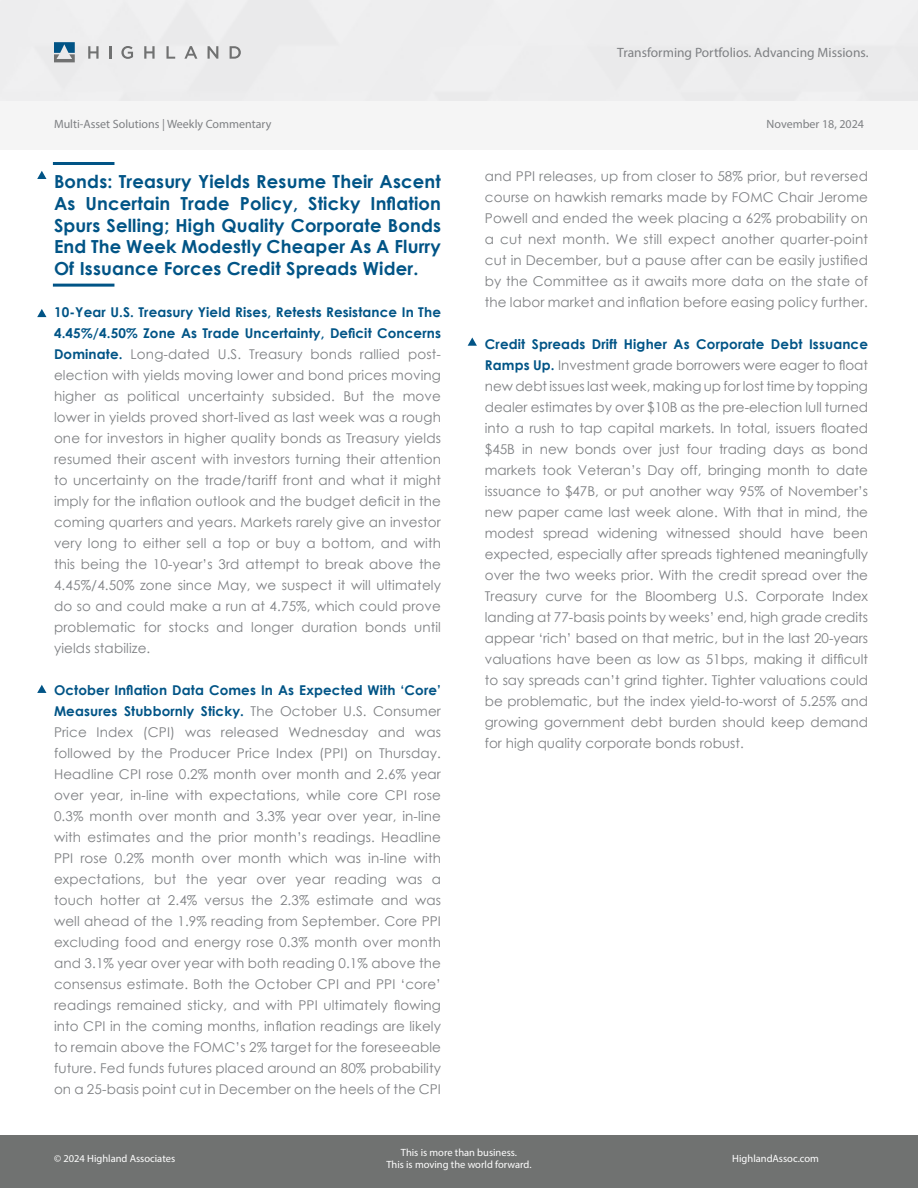
<style>
.page{position:relative;width:918px;height:1188px;background:#fff}
.page>*{position:absolute;margin:0;border:0;box-sizing:border-box;transform-origin:0 0}
.t1{font:700 18px/21.6px "Century Gothic";letter-spacing:.01em;color:#015486;text-align:justify}
.t2{font:13.5px/21px "Century Gothic";letter-spacing:.01em;color:#7e8083;text-align:justify}
.t3{font:13.5px "Myriad Pro";color:#7e8083}
.t4{font:12px "Myriad Pro";color:#7e8083}
.t5{font:10.5px "Myriad Pro";color:#fff}
.s1{font-weight:700;color:#015486}
</style>
<div class="page">
<div style="left:0;top:1135px;width:918px;height:53px;background:#707271"></div>
<div style="left:0;top:102px;width:918px;height:48px;background:#f5f5f5"></div>
<svg style="left:37px;top:685px;width:9px;height:8px"></svg>
<hr style="left:53px;top:284px;width:61px;height:3px;background:#015486">
<svg style="left:37px;top:171px;width:9px;height:8px"></svg>
<svg style="left:468px;top:338px;width:9px;height:8px"></svg>
<hr style="left:53px;top:162px;width:61px;height:3px;background:#015486">
<svg style="left:37px;top:309px;width:9px;height:8px"></svg>
<svg style="left:88px;top:46px;width:11px;height:13px"></svg>
<svg style="left:121px;top:46px;width:12px;height:13px"></svg>
<svg style="left:166px;top:46px;width:9px;height:13px"></svg>
<svg style="left:184px;top:46px;width:13px;height:13px"></svg>
<svg style="left:208px;top:46px;width:10px;height:13px"></svg>
<svg style="left:230px;top:46px;width:11px;height:13px"></svg>
<svg style="left:144px;top:46px;width:11px;height:13px"></svg>
<svg style="left:54px;top:42px;width:21px;height:20px"></svg>
<svg style="left:110px;top:46px;width:2px;height:13px"></svg>
<p class="t4" style="left:54px;top:117px;width:219px">Multi-Asset Solutions | Weekly Commentary</p>
<p class="t1" style="left:54px;top:170px;width:389px">Bonds: Treasury Yields Resume Their Ascent As Uncertain Trade Policy, Sticky Inflation Spurs Selling; High Quality Corporate Bonds End The Week Modestly Cheaper As A Flurry Of Issuance Forces Credit Spreads Wider.</p>
<p class="t2" style="left:54px;top:301px;width:389px"><span class="s1">10-Year U.S. Treasury Yield Rises, Retests Resistance In The 4.45%/4.50% Zone As Trade Uncertainty, Deficit Concerns Dominate.</span> Long-dated U.S. Treasury bonds rallied post&shy;election with yields moving lower and bond prices moving higher as political uncertainty subsided. But the move lower in yields proved short-lived as last week was a rough one for investors in higher quality bonds as Treasury yields resumed their ascent with investors turning their attention to uncertainty on the trade/tariff front and what it might imply for the inflation outlook and the budget deficit in the coming quarters and years. Markets rarely give an investor very long to either sell a top or buy a bottom, and with this being the 10-year’s 3rd attempt to break above the 4.45%/4.50% zone since May, we suspect it will ultimately do so and could make a run at 4.75%, which could prove problematic for stocks and longer duration bonds until yields stabilize.</p>
<p class="t2" style="left:54px;top:679px;width:389px"><span class="s1">October Inflation Data Comes In As Expected With ‘Core’ Measures Stubbornly Sticky.</span> The October U.S. Consumer Price Index (CPI) was released Wednesday and was followed by the Producer Price Index (PPI) on Thursday.<br>Headline CPI rose 0.2% month over month and 2.6% year over year, in-line with expectations, while core CPI rose 0.3% month over month and 3.3% year over year, in-line with estimates and the prior month’s readings. Headline PPI rose 0.2% month over month which was in-line with expectations, but the year over year reading was a touch hotter at 2.4% versus the 2.3% estimate and was well ahead of the 1.9% reading from September. Core PPI excluding food and energy rose 0.3% month over month and 3.1% year over year with both reading 0.1% above the consensus estimate. Both the October CPI and PPI ‘core’ readings remained sticky, and with PPI ultimately flowing into CPI in the coming months, inflation readings are likely to remain above the FOMC’s 2% target for the foreseeable future. Fed funds futures placed around an 80% probability on a 25-basis point cut in December on the heels of the CPI</p>
<p class="t3" style="left:617px;top:44px;width:253px">Transforming Portfolios. Advancing Missions.</p>
<p class="t4" style="left:767px;top:117px;width:99px">November 18, 2024</p>
<p class="t2" style="left:485px;top:166px;width:385px">and PPI releases, up from closer to 58% prior, but reversed course on hawkish remarks made by FOMC Chair Jerome Powell and ended the week placing a 62% probability on a cut next month. We still expect another quarter-point cut in December, but a pause after can be easily justified by the Committee as it awaits more data on the state of the labor market and inflation before easing policy further.</p>
<p class="t2" style="left:485px;top:334px;width:385px"><span class="s1">Credit Spreads Drift Higher As Corporate Debt Issuance Ramps Up.</span> Investment grade borrowers were eager to float new debt issues last week, making up for lost time by topping dealer estimates by over $10B as the pre-election lull turned into a rush to tap capital markets. In total, issuers floated $45B in new bonds over just four trading days as bond markets took Veteran’s Day off, bringing month to date issuance to $47B, or put another way 95% of November’s new paper came last week alone. With that in mind, the modest spread widening witnessed should have been expected, especially after spreads tightened meaningfully over the two weeks prior. With the credit spread over the Treasury curve for the Bloomberg U.S. Corporate Index landing at 77-basis points by weeks’ end, high grade credits appear ‘rich’ based on that metric, but in the last 20-years valuations have been as low as 51bps, making it difficult to say spreads can’t grind tighter. Tighter valuations could be problematic, but the index yield-to-worst of 5.25% and growing government debt burden should keep demand for high quality corporate bonds robust.</p>
<p class="t5" style="left:401px;top:1146px;width:118px">This is more than business.</p>
<p class="t5" style="left:386px;top:1158px;width:147px">This is moving the world forward.</p>
<p class="t5" style="left:54px;top:1152px;width:123px">© 2024 Highland Associates</p>
<p class="t5" style="left:732px;top:1152px;width:88px">HighlandAssoc.com</p>
</div>
